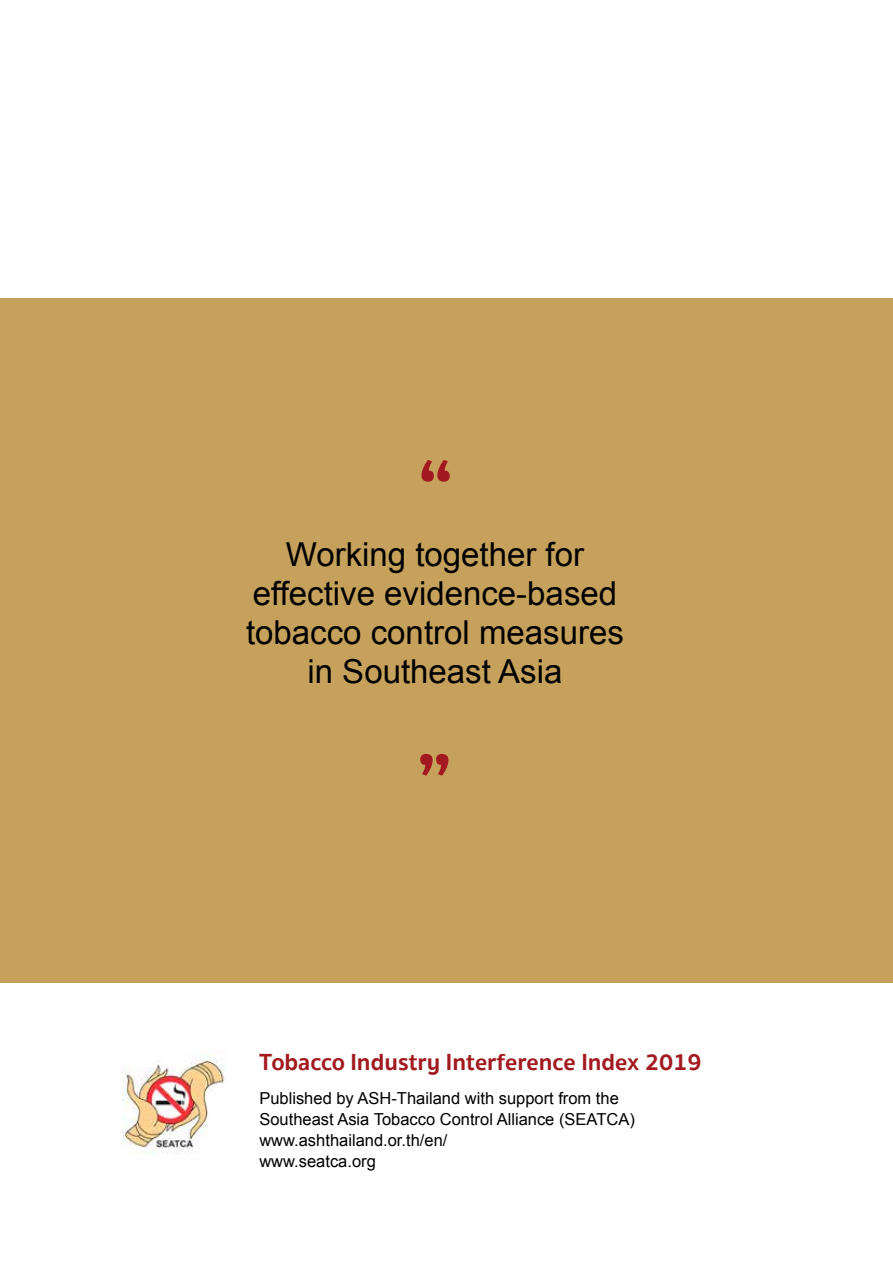
<style>
.page{position:relative;width:893px;height:1263px;background:#fff}
.page>*{position:absolute;margin:0;border:0;box-sizing:border-box;transform-origin:0 0}
.t1{font:700 90px "Sukhumvit Set";color:#a21a20}
.t2{font:33px/39px "Arial";color:#000;text-align:center}
.t3{font:700 24px "Sukhumvit Set";color:#a21a20}
.t4{font:16.5px/21px "Arial";color:#000}
</style>
<div class="page">
<div style="left:0;top:298px;width:893px;height:685px;background:#c6a15c"></div>
<img style="left:122px;top:1055px;width:103px;height:100px">
<h1 class="t1" style="left:417px;top:422px;width:38px">“</h1>
<h2 class="t2" style="left:246px;top:535px;width:379px">Working together for effective evidence-based tobacco control measures in Southeast Asia</h2>
<h1 class="t1" style="left:417px;top:716px;width:38px">”</h1>
<h3 class="t3" style="left:259px;top:1044px;width:444px">Tobacco Industry Interference Index 2019</h3>
<p class="t4" style="left:259px;top:1088px;width:377px">Published by ASH-Thailand with support from the Southeast Asia Tobacco Control Alliance (SEATCA) www.ashthailand.or.th/en/<br>www.seatca.org</p>
</div>
